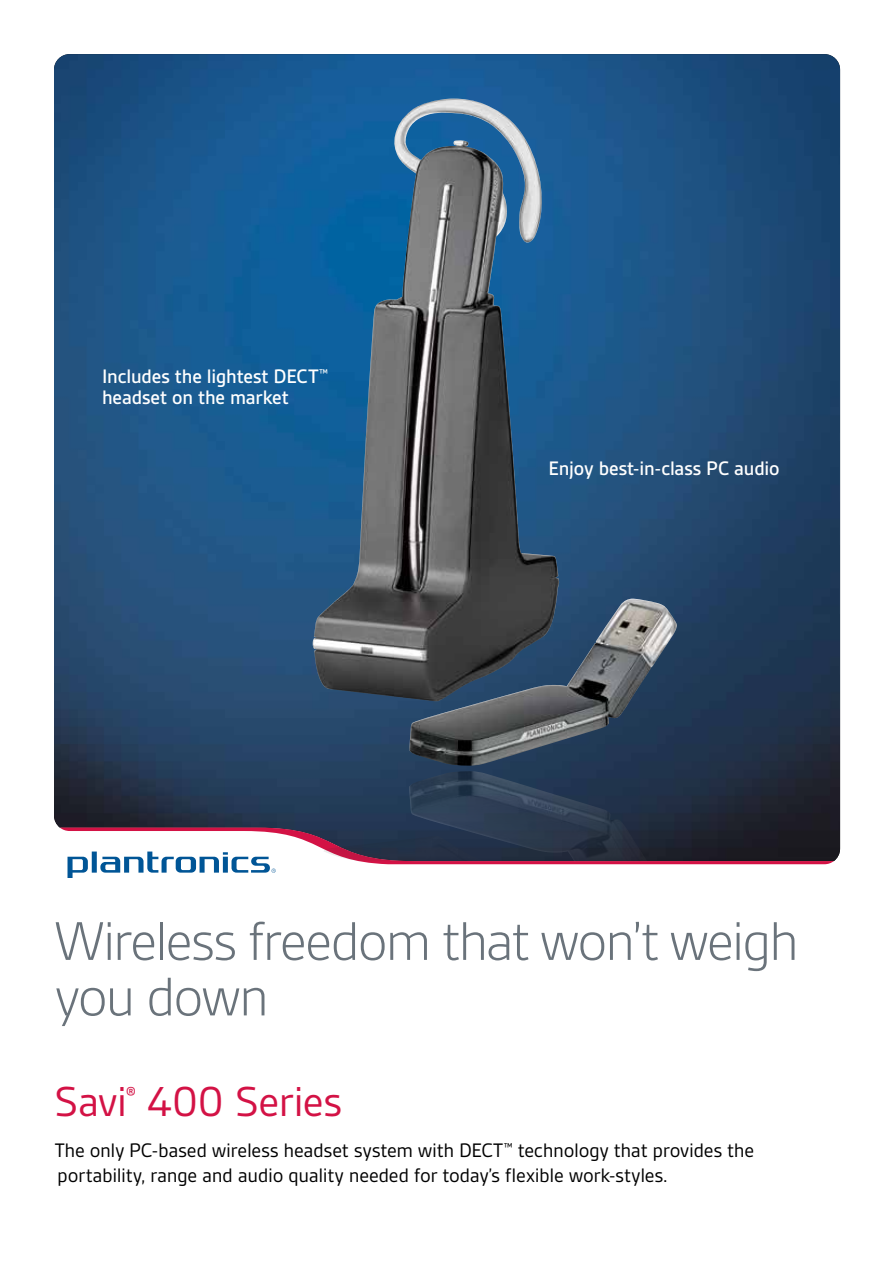
<style>
.page{position:relative;width:893px;height:1263px;background:#fff}
.page>*{position:absolute;margin:0;border:0;box-sizing:border-box;transform-origin:0 0}
.t1{font:300 58.5px/55.5px "Gesta";letter-spacing:-.035em;color:#6a737b}
.t2{font:45px "Gesta";letter-spacing:-.02em;color:#d31245}
.t3{font:21px/25.5px "Gesta";letter-spacing:-.015em;color:#000}
.t4{font:500 21px/21px "Gesta";letter-spacing:-.005em;color:#fff}
</style>
<div class="page">
<img style="left:54px;top:54px;width:786px;height:807px">
<svg style="left:60px;top:827px;width:774px;height:51px"></svg>
<img style="left:312px;top:771px;width:367px;height:91px">
<img style="left:313px;top:99px;width:246px;height:603px">
<p class="t4" style="left:102px;top:366px;width:227px">Includes the lightest DECT<sup>™ </sup>headset on the market</p>
<p class="t4" style="left:549px;top:458px;width:233px">Enjoy best-in-class PC audio</p>
<h1 class="t1" style="left:54px;top:913px;width:746px">Wireless freedom that won’t weigh you down</h1>
<h2 class="t2" style="left:54px;top:1078px;width:290px">Savi<sup>®</sup> 400 Series</h2>
<p class="t3" style="left:55px;top:1137px;width:701px">The only PC-based wireless headset system with DECT<sup>™</sup> technology that provides the portability, range and audio quality needed for today’s flexible work-styles.</p>
</div>
